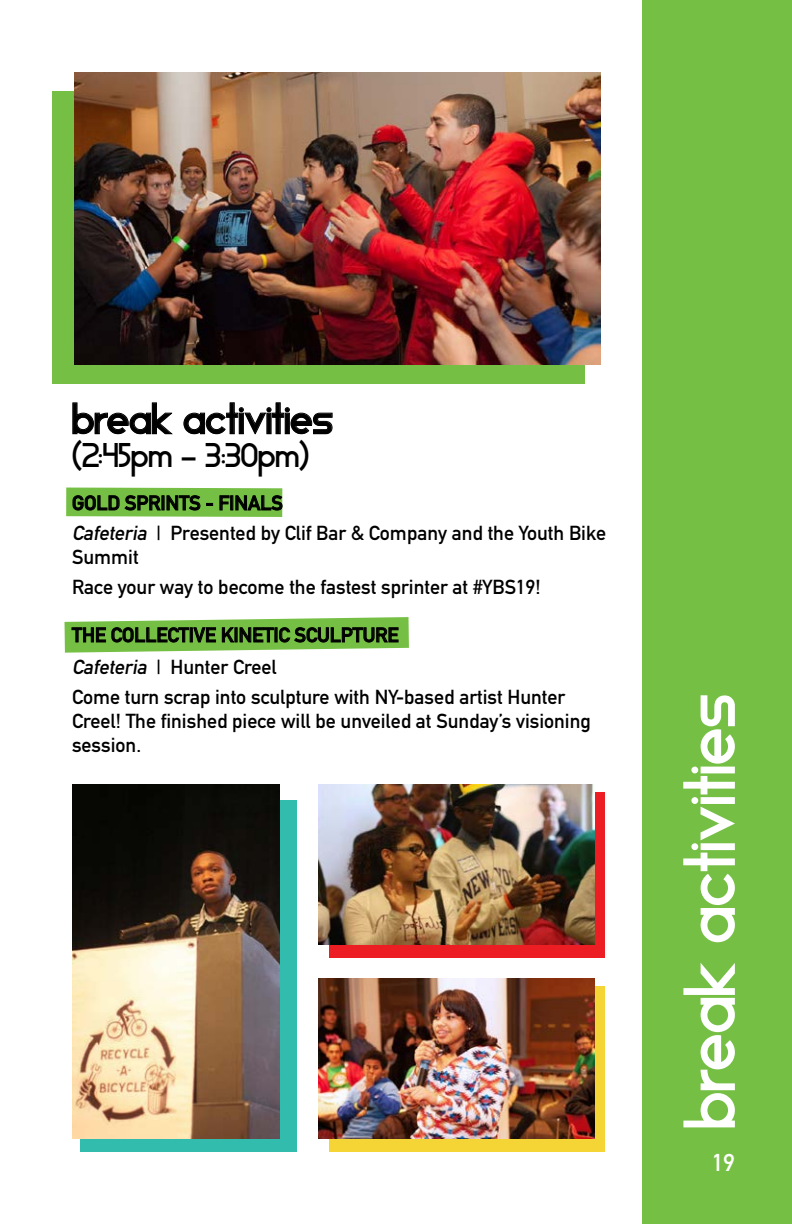
<style>
.page{position:relative;width:792px;height:1224px;background:#fff}
.page>*{position:absolute;margin:0;border:0;box-sizing:border-box;transform-origin:0 0}
.t1{font:60px "Star Avenue";color:#fff}
.t2{font:36px "Star Avenue";color:#000}
.t3{font:28px "Star Avenue";color:#000}
.t4{font:700 24px "DIN Alternate";color:#fff}
.t5{font:700 20px/30px "DIN Alternate";color:#000}
.s1{font-style:italic}
</style>
<div class="page">
<div style="left:642px;top:0;width:150px;height:1224px;background:#75c044"></div>
<svg style="left:66px;top:488px;width:217px;height:29px;background:#63a03b"></svg>
<svg style="left:65px;top:617px;width:344px;height:36px;background:#78ae55"></svg>
<div style="left:52px;top:91px;width:532px;height:293px;background:#75c044"></div>
<img style="left:74px;top:72px;width:527px;height:293px">
<svg style="left:72px;top:402px;width:101px;height:33px"></svg>
<svg style="left:183px;top:402px;width:150px;height:33px"></svg>
<div style="left:80px;top:801px;width:217px;height:351px;background:#32bcad"></div>
<img style="left:72px;top:785px;width:208px;height:354px">
<div style="left:329px;top:792px;width:276px;height:166px;background:#ed1d24"></div>
<img style="left:318px;top:785px;width:276px;height:160px">
<div style="left:329px;top:986px;width:276px;height:166px;background:#f5d435"></div>
<img style="left:318px;top:979px;width:276px;height:160px">
<h2 class="t2" style="left:72px;top:398px;width:263px">break activities</h2>
<h3 class="t3" style="left:72px;top:440px;width:239px">(2:45pm - 3:30pm)</h3>
<p class="t5" style="left:72px;top:487px;width:536px">GOLD SPRINTS - FINALS<br><span class="s1">Cafeteria</span> | Presented by Clif Bar &amp; Company and the Youth Bike</p>
<p class="t5" style="left:72px;top:541px;width:470px">Summit<br>Race your way to become the fastest sprinter at #YBS19!</p>
<p class="t5" style="left:72px;top:618px;width:328px;line-height:32px">THE COLLECTIVE KINETIC SCULPTURE<br><span class="s1">Cafeteria</span> | Hunter Creel</p>
<p class="t5" style="left:72px;top:684px;width:520px;line-height:24px">Come turn scrap into sculpture with NY-based artist Hunter<br>Creel! The finished piece will be unveiled at Sunday’s visioning session.</p>
<h1 class="t1" style="left:676px;top:1129px;width:437px;rotate:-90deg">break activities</h1>
<p class="t4" style="left:712px;top:1144px;width:25px">19</p>
</div>
